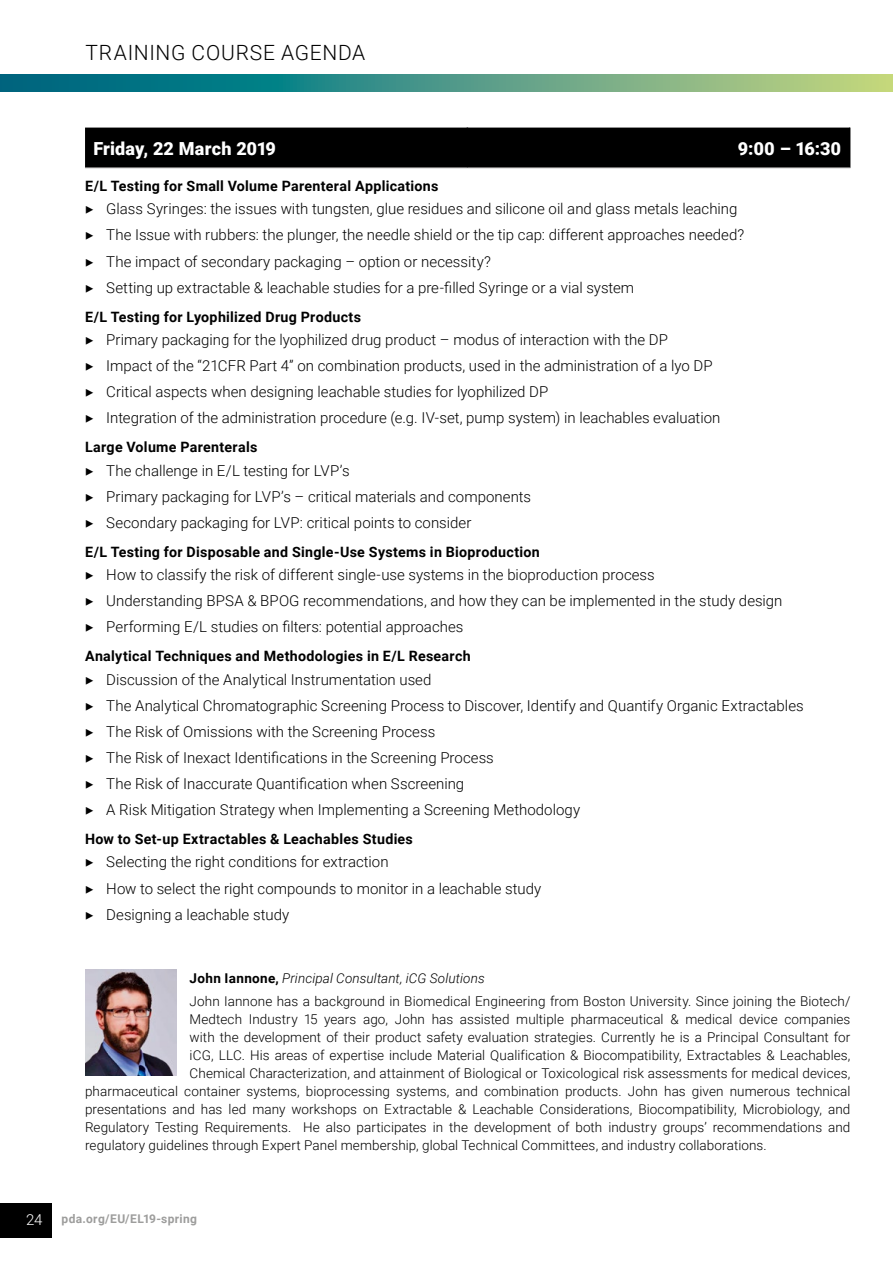
<style>
.page{position:relative;width:893px;height:1263px;background:#fff}
.page>*{position:absolute;margin:0;border:0;box-sizing:border-box;transform-origin:0 0}
.t1{font:300 21px "Roboto";letter-spacing:.035em;color:#000}
.Agendatitel_white_9{font:900 18px "Roboto";letter-spacing:.005em;color:#fff}
.t2{font:300 15px "Roboto";color:#000}
.t3{font:300 15px "Roboto";color:#fff}
.Agendatitel_9_5_auto{font:700 14.25px "Roboto";letter-spacing:.02em;color:#000}
.t4{font:300 13.5px "Roboto";letter-spacing:.005em;color:#000}
.Agenda_Names_Bold{font:italic 300 13.5px "Roboto";letter-spacing:.005em;color:#000}
.Agendatitel_9_5_auto-2{font:700 12px "Roboto";letter-spacing:.03em;color:#9d9d9c}
.s1{font-family:"Source Sans Pro"}
.s2{font-weight:700;font-style:normal}
</style>
<div class="page">
<div style="left:0;top:1203px;width:51px;height:34px;background:#000"></div>
<svg style="left:0;top:74px;width:893px;height:17px;background:#4e9a85"></svg>
<div style="left:85px;top:128px;width:764px;height:39px;background:#000"></div>
<hr style="left:467px;top:128px;width:1px;height:40px;background:#000">
<hr style="left:849px;top:128px;width:1px;height:40px;background:#000">
<hr style="left:85px;top:167px;width:382px;height:1px;background:#7c7b7b">
<hr style="left:467px;top:167px;width:383px;height:1px;background:#7c7b7b">
<img style="left:85px;top:969px;width:92px;height:107px">
<p class="t1" style="left:85px;top:38px;width:281px">TRAINING COURSE AGENDA</p>
<p class="Agendatitel_white_9" style="left:94px;top:136px;width:184px">Friday, 22 March 2019</p>
<p class="Agendatitel_white_9" style="left:738px;top:136px;width:105px">9:00 – 16:30</p>
<p class="Agendatitel_9_5_auto" style="left:85px;top:176px;width:355px">E/L Testing for Small Volume Parenteral Applications</p>
<p class="t2" style="left:85px;top:198px;width:654px"><span class="s1">▶</span> Glass Syringes: the issues with tungsten, glue residues and silicone oil and glass metals leaching</p>
<p class="t2" style="left:85px;top:225px;width:661px"><span class="s1">▶</span> The Issue with rubbers: the plunger, the needle shield or the tip cap: different approaches needed?</p>
<p class="t2" style="left:85px;top:251px;width:407px"><span class="s1">▶</span> The impact of secondary packaging – option or necessity?</p>
<p class="t2" style="left:85px;top:277px;width:551px"><span class="s1">▶</span> Setting up extractable &amp; leachable studies for a pre-filled Syringe or a vial system</p>
<p class="Agendatitel_9_5_auto" style="left:85px;top:307px;width:278px">E/L Testing for Lyophilized Drug Products</p>
<p class="t2" style="left:85px;top:329px;width:584px"><span class="s1">▶</span> Primary packaging for the lyophilized drug product – modus of interaction with the DP</p>
<p class="t2" style="left:85px;top:355px;width:629px"><span class="s1">▶</span> Impact of the “21CFR Part 4” on combination products, used in the administration of a lyo DP</p>
<p class="t2" style="left:85px;top:381px;width:465px"><span class="s1">▶</span> Critical aspects when designing leachable studies for lyophilized DP</p>
<p class="t2" style="left:85px;top:407px;width:637px"><span class="s1">▶</span> Integration of the administration procedure (e.g. IV-set, pump system) in leachables evaluation</p>
<p class="Agendatitel_9_5_auto" style="left:85px;top:437px;width:174px">Large Volume Parenterals</p>
<p class="t2" style="left:85px;top:460px;width:266px"><span class="s1">▶</span> The challenge in E/L testing for LVP’s</p>
<p class="t2" style="left:85px;top:486px;width:448px"><span class="s1">▶</span> Primary packaging for LVP’s – critical materials and components</p>
<p class="t2" style="left:85px;top:512px;width:388px"><span class="s1">▶</span> Secondary packaging for LVP: critical points to consider</p>
<p class="Agendatitel_9_5_auto" style="left:85px;top:542px;width:456px">E/L Testing for Disposable and Single-Use Systems in Bioproduction</p>
<p class="t2" style="left:85px;top:564px;width:571px"><span class="s1">▶</span> How to classify the risk of different single-use systems in the bioproduction process</p>
<p class="t2" style="left:85px;top:590px;width:699px"><span class="s1">▶</span> Understanding BPSA &amp; BPOG recommendations, and how they can be implemented in the study design</p>
<p class="t2" style="left:85px;top:616px;width:380px"><span class="s1">▶</span> Performing E/L studies on filters: potential approaches</p>
<p class="Agendatitel_9_5_auto" style="left:85px;top:646px;width:387px">Analytical Techniques and Methodologies in E/L Research</p>
<p class="t2" style="left:85px;top:669px;width:348px"><span class="s1">▶</span> Discussion of the Analytical Instrumentation used</p>
<p class="t2" style="left:85px;top:695px;width:720px"><span class="s1">▶</span> The Analytical Chromatographic Screening Process to Discover, Identify and Quantify Organic Extractables</p>
<p class="t2" style="left:85px;top:721px;width:352px"><span class="s1">▶</span> The Risk of Omissions with the Screening Process</p>
<p class="t2" style="left:85px;top:747px;width:410px"><span class="s1">▶</span> The Risk of Inexact Identifications in the Screening Process</p>
<p class="t2" style="left:85px;top:773px;width:381px"><span class="s1">▶</span> The Risk of Inaccurate Quantification when Sscreening</p>
<p class="t2" style="left:85px;top:799px;width:497px"><span class="s1">▶</span> A Risk Mitigation Strategy when Implementing a Screening Methodology</p>
<p class="Agendatitel_9_5_auto" style="left:85px;top:829px;width:329px">How to Set-up Extractables &amp; Leachables Studies</p>
<p class="t2" style="left:85px;top:852px;width:305px"><span class="s1">▶</span> Selecting the right conditions for extraction</p>
<p class="t2" style="left:85px;top:878px;width:458px"><span class="s1">▶</span> How to select the right compounds to monitor in a leachable study</p>
<p class="t2" style="left:85px;top:904px;width:206px"><span class="s1">▶</span> Designing a leachable study</p>
<p class="Agenda_Names_Bold" style="left:190px;top:968px;width:297px"><span class="s2">John Iannone,</span> Principal Consultant, iCG Solutions</p>
<p class="t4" style="left:190px;top:992px;width:662px">John Iannone has a background in Biomedical Engineering from Boston University. Since joining the Biotech/</p>
<p class="t4" style="left:190px;top:1010px;width:662px">Medtech Industry 15 years ago, John has assisted multiple pharmaceutical &amp; medical device companies</p>
<p class="t4" style="left:190px;top:1028px;width:662px">with the development of their product safety evaluation strategies. Currently he is a Principal Consultant for</p>
<p class="t4" style="left:190px;top:1046px;width:662px">iCG, LLC. His areas of expertise include Material Qualification &amp; Biocompatibility, Extractables &amp; Leachables,</p>
<p class="t4" style="left:190px;top:1064px;width:662px">Chemical Characterization, and attainment of Biological or Toxicological risk assessments for medical devices,</p>
<p class="t4" style="left:85px;top:1082px;width:767px">pharmaceutical container systems, bioprocessing systems, and combination products. John has given numerous technical</p>
<p class="t4" style="left:85px;top:1100px;width:767px">presentations and has led many workshops on Extractable &amp; Leachable Considerations, Biocompatibility, Microbiology, and</p>
<p class="t4" style="left:85px;top:1118px;width:767px">Regulatory Testing Requirements. He also participates in the development of both industry groups’ recommendations and</p>
<p class="t4" style="left:85px;top:1136px;width:683px">regulatory guidelines through Expert Panel membership, global Technical Committees, and industry collaborations.</p>
<p class="t3" style="left:26px;top:1209px;width:18px">24</p>
<p class="Agendatitel_9_5_auto-2" style="left:62px;top:1210px;width:137px">pda.org/EU/EL19-spring</p>
</div>
